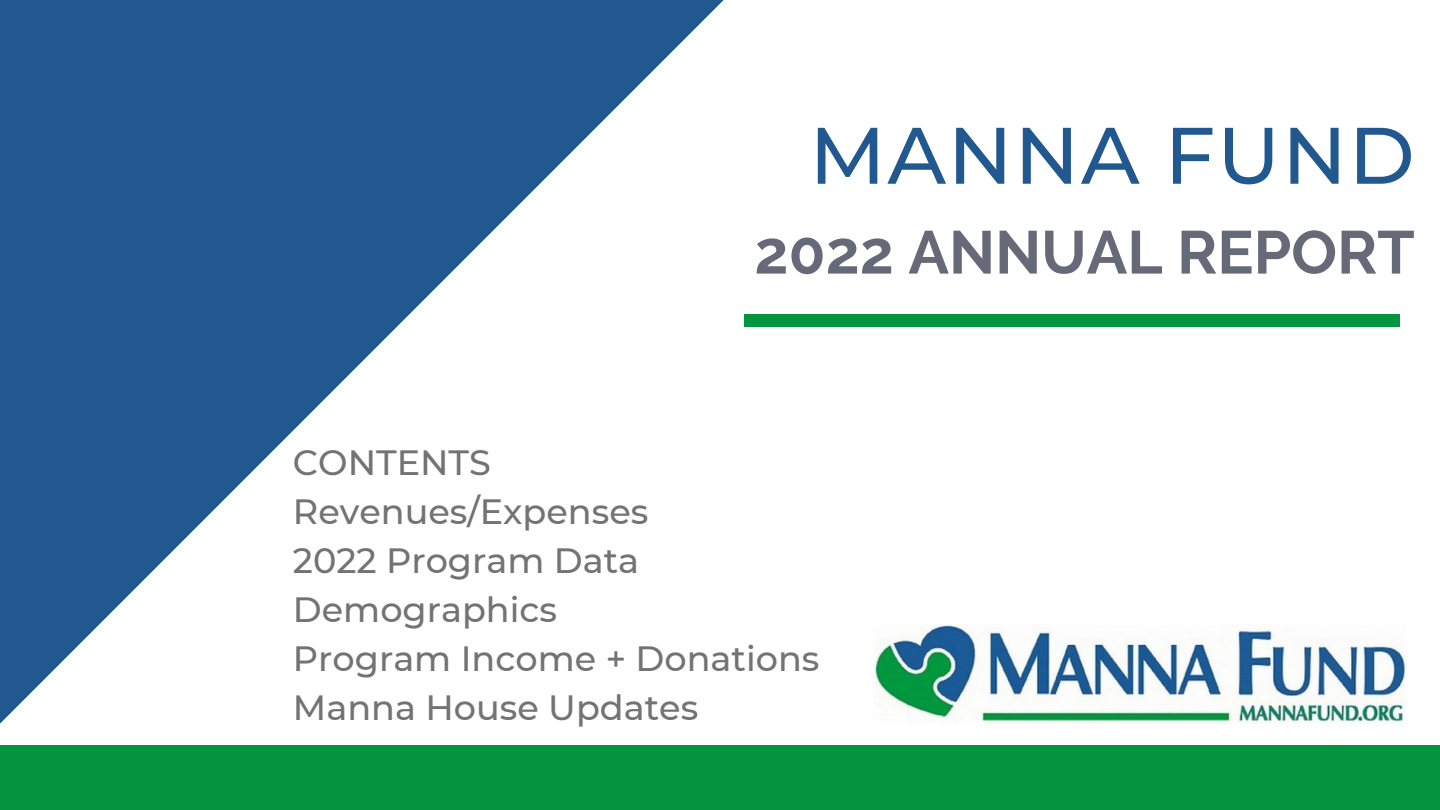
<style>
.page{position:relative;width:1440px;height:810px;background:#fff}
.page>*{position:absolute;margin:0;border:0;box-sizing:border-box;transform-origin:0 0}
.t1{font:500 79.9px "Montserrat";letter-spacing:.02em;color:#20588f}
.t2{font:700 60.5px "Raleway";color:#656978}
.t3{font:500 35px "Montserrat";color:#737373}
</style>
<div class="page">
<svg style="left:0;top:0;width:789px;height:724px"></svg>
<div style="left:0;top:745px;width:1440px;height:65px;background:#04943f"></div>
<img style="left:874px;top:624px;width:532px;height:99px">
<div style="left:744px;top:315px;width:655px;height:12px;background:#04943f"></div>
<p class="t1" style="left:809px;top:106px;width:607px">MANNA FUND</p>
<p class="t2" style="left:754px;top:217px;width:662px">2022 ANNUAL REPORT</p>
<p class="t3" style="left:293px;top:442px;width:200px">CONTENTS</p>
<p class="t3" style="left:293px;top:491px;width:357px">Revenues/Expenses</p>
<p class="t3" style="left:293px;top:539px;width:348px">2022 Program Data</p>
<p class="t3" style="left:293px;top:588px;width:266px">Demographics</p>
<p class="t3" style="left:293px;top:637px;width:528px">Program Income + Donations</p>
<p class="t3" style="left:293px;top:686px;width:407px">Manna House Updates</p>
</div>
